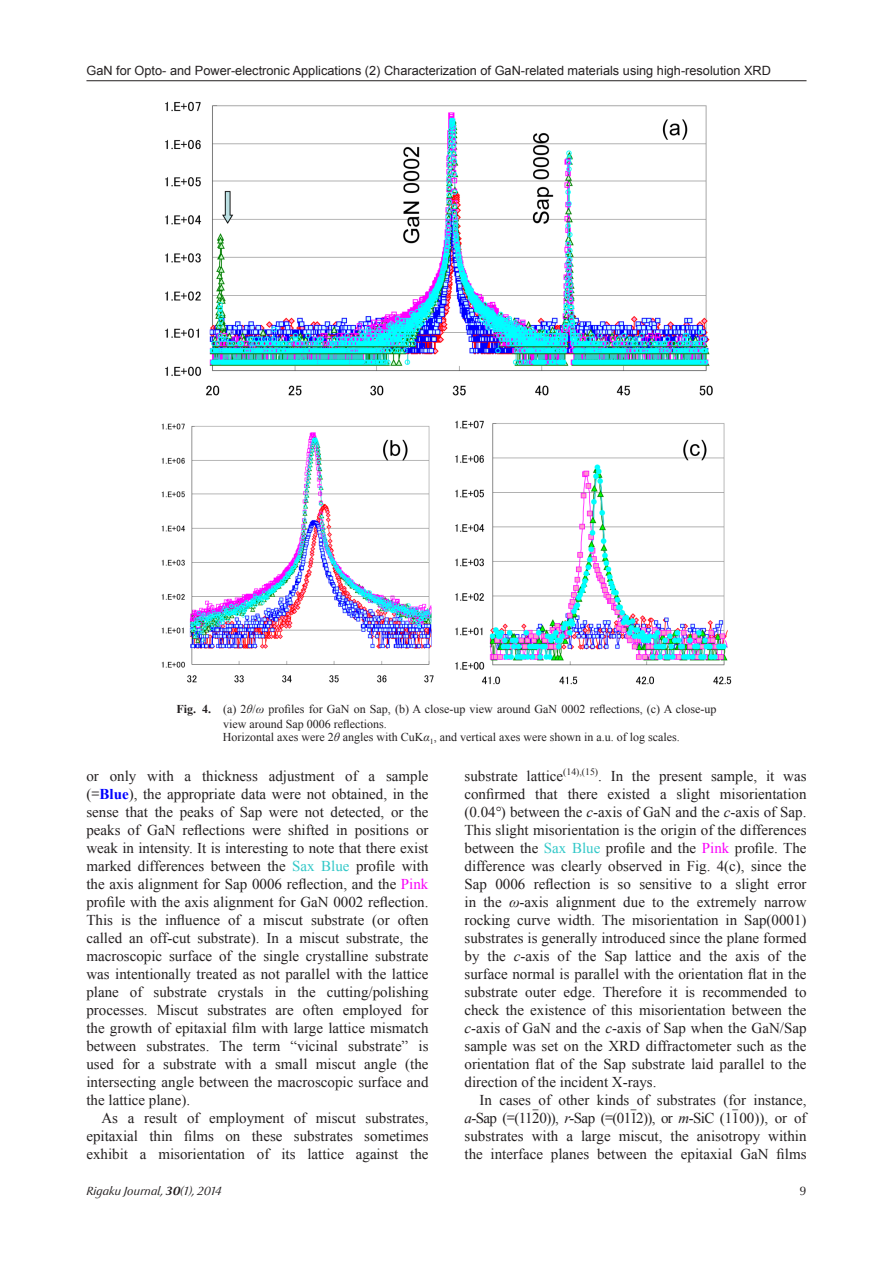
<style>
.page{position:relative;width:893px;height:1263px;background:#fff}
.page>*{position:absolute;margin:0;border:0;box-sizing:border-box;transform-origin:0 0}
.t1{font:15px/18px "Times New Roman";color:#231f20;text-align:justify}
.t2{font:12.75px "Arial";color:#231f20}
.t3{font:12px/15px "Times New Roman";color:#231f20}
.t4{font:italic 12px "Optima Nova LT Pro";color:#231f20}
.t5{font:12px "Optima Nova LT Pro";color:#231f20}
.s1{font-weight:700}
.s2{font-style:italic}
.s3{font-family:"Futo Min A101 Pr 6 N";font-weight:700}
.s4{font-weight:700;color:#00f}
.s5{color:#32c8c8}
.s6{color:#fa00fa}
</style>
<div class="page">
<hr style="left:86px;top:80px;width:720px;height:1px;background:#231f20">
<img style="left:162px;top:101px;width:569px;height:583px">
<p class="t2" style="left:86px;top:62px;width:686px">GaN for Opto- and Power-electronic Applications (2) Characterization of GaN-related materials using high-resolution XRD</p>
<p class="t3" style="left:223px;top:701px;width:495px;text-indent:-47px"><span class="s1">Fig. 4.</span> (a) 2<span class="s2">θ</span>/<span class="s2">ω</span> profiles for GaN on Sap, (b) A close-up view around GaN 0002 reflections, (c) A close-up view around Sap 0006 reflections.</p>
<p class="t3" style="left:223px;top:729px;width:458px">Horizontal axes were 2<span class="s2">θ</span> angles with CuK<span class="s2">α</span><sub>1</sub>, and vertical axes were shown in a.u. of log scales.</p>
<p class="t1" style="left:86px;top:767px;width:344px">or only with a thickness adjustment of a sample (<span class="s3">=</span><span class="s4">Blue</span>), the appropriate data were not obtained, in the sense that the peaks of Sap were not detected, or the peaks of GaN reflections were shifted in positions or weak in intensity. It is interesting to note that there exist marked differences between the <span class="s5">Sax Blue</span> profile with the axis alignment for Sap 0006 reflection, and the <span class="s6">Pink </span>profile with the axis alignment for GaN 0002 reflection.<br>This is the influence of a miscut substrate (or often called an off-cut substrate). In a miscut substrate, the macroscopic surface of the single crystalline substrate was intentionally treated as not parallel with the lattice plane of substrate crystals in the cutting/polishing processes. Miscut substrates are often employed for the growth of epitaxial film with large lattice mismatch between substrates. The term “vicinal substrate” is used for a substrate with a small miscut angle (the intersecting angle between the macroscopic surface and the lattice plane).</p>
<p class="t1" style="left:86px;top:1109px;width:344px;text-indent:15px">As a result of employment of miscut substrates, epitaxial thin films on these substrates sometimes exhibit a misorientation of its lattice against the</p>
<p class="t1" style="left:464px;top:767px;width:344px">substrate lattice<sup>(14),(15)</sup>. In the present sample, it was confirmed that there existed a slight misorientation (0.04°) between the <span class="s2">c</span>-axis of GaN and the <span class="s2">c</span>-axis of Sap.<br>This slight misorientation is the origin of the differences between the <span class="s5">Sax Blue</span> profile and the <span class="s6">Pink</span> profile. The difference was clearly observed in Fig. 4(c), since the Sap 0006 reflection is so sensitive to a slight error in the <span class="s2">ω</span>-axis alignment due to the extremely narrow rocking curve width. The misorientation in Sap(0001) substrates is generally introduced since the plane formed by the <span class="s2">c</span>-axis of the Sap lattice and the axis of the surface normal is parallel with the orientation flat in the substrate outer edge. Therefore it is recommended to check the existence of this misorientation between the <span class="s2">c</span>-axis of GaN and the <span class="s2">c</span>-axis of Sap when the GaN/Sap sample was set on the XRD diffractometer such as the orientation flat of the Sap substrate laid parallel to the direction of the incident X-rays.</p>
<p class="t1" style="left:464px;top:1091px;width:344px;text-indent:15px">In cases of other kinds of substrates (for instance, <span class="s2">a</span>-Sap (<span class="s3">=</span>(112¯0)), <span class="s2">r-</span>Sap (<span class="s3">=</span>(011¯2)), or <span class="s2">m-</span>SiC (11¯00)), or of substrates with a large miscut, the anisotropy within the interface planes between the epitaxial GaN films</p>
<p class="t4" style="left:86px;top:1183px;width:137px">Rigaku Journal, <span class="s1">30</span>(1), 2014</p>
<p class="t5" style="left:799px;top:1183px;width:8px">9</p>
</div>
